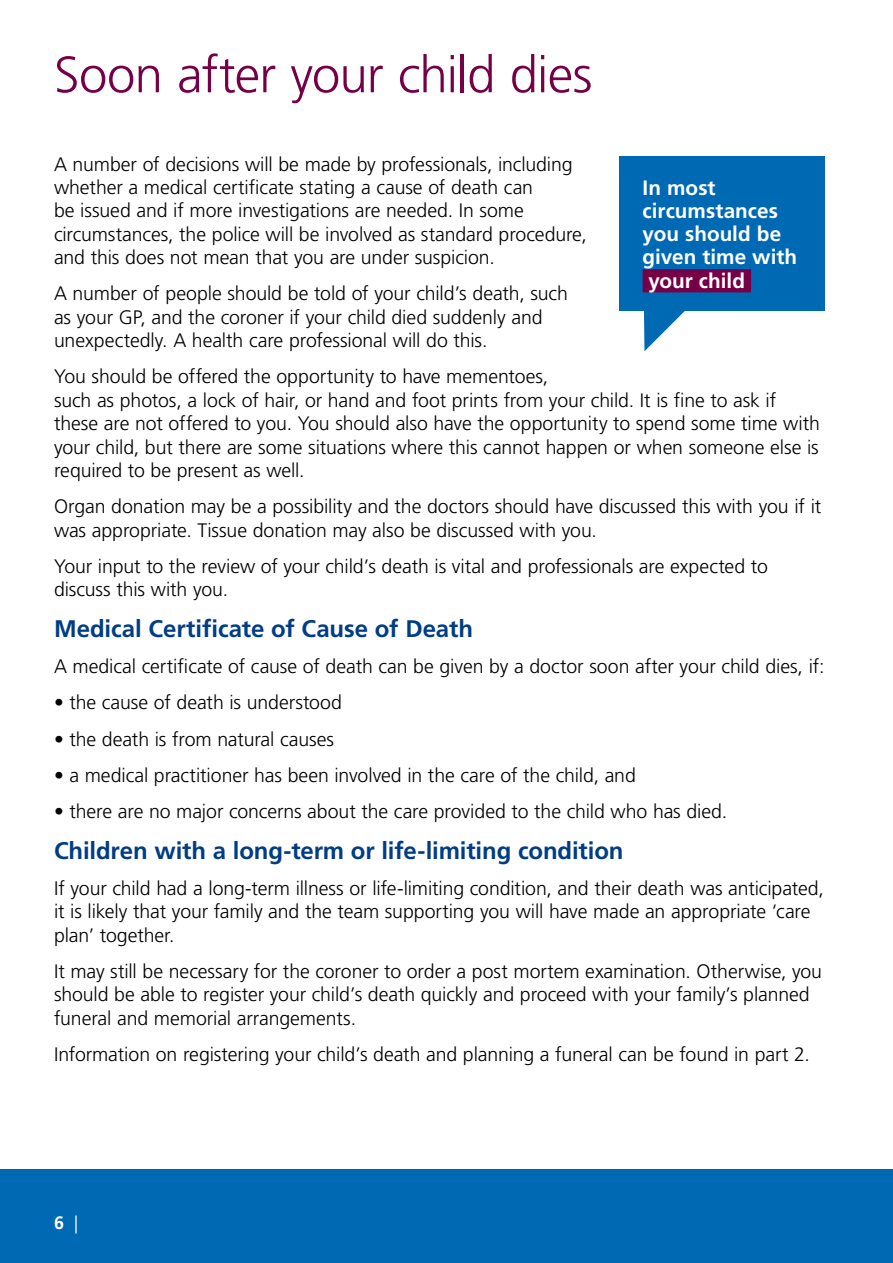
<style>
.page{position:relative;width:893px;height:1263px;background:#fff}
.page>*{position:absolute;margin:0;border:0;box-sizing:border-box;transform-origin:0 0}
.Main_Header{font:300 51px "Frutiger LT Std";letter-spacing:-.02em;color:#760047}
.Sub_Header{font:700 24px "Frutiger LT Std";letter-spacing:-.005em;color:#003d84}
.Body{font:700 20.7px/23.2px "Frutiger LT Std";color:#fff}
.Body_bigger{font:300 19.5px/23.4px "Frutiger LT Std";letter-spacing:-.005em;color:#000}
.t1{font:700 18px "Frutiger LT Std";color:#fff}
.s1{font-weight:300}
</style>
<div class="page">
<div style="left:0;top:1169px;width:893px;height:94px;background:#0069b4"></div>
<div style="left:619px;top:156px;width:206px;height:155px;background:#0069b4"></div>
<div style="left:643px;top:269px;width:108px;height:23px;background:#760047"></div>
<svg style="left:644px;top:311px;width:41px;height:40px"></svg>
<h1 class="Main_Header" style="left:54px;top:46px;width:540px">Soon after your child dies</h1>
<p class="Body_bigger" style="left:54px;top:153px;width:534px">A number of decisions will be made by professionals, including whether a medical certificate stating a cause of death can<br>be issued and if more investigations are needed. In some circumstances, the police will be involved as standard procedure, and this does not mean that you are under suspicion.</p>
<p class="Body_bigger" style="left:54px;top:282px;width:515px">A number of people should be told of your child’s death, such as your GP, and the coroner if your child died suddenly and unexpectedly. A health care professional will do this.</p>
<p class="Body_bigger" style="left:54px;top:365px;width:767px">You should be offered the opportunity to have mementoes,<br>such as photos, a lock of hair, or hand and foot prints from your child. It is fine to ask if these are not offered to you. You should also have the opportunity to spend some time with your child, but there are some situations where this cannot happen or when someone else is required to be present as well.</p>
<p class="Body_bigger" style="left:54px;top:495px;width:769px">Organ donation may be a possibility and the doctors should have discussed this with you if it was appropriate. Tissue donation may also be discussed with you.</p>
<p class="Body_bigger" style="left:54px;top:555px;width:715px">Your input to the review of your child’s death is vital and professionals are expected to discuss this with you.</p>
<p class="Sub_Header" style="left:54px;top:615px;width:421px">Medical Certificate of Cause of Death</p>
<p class="Body_bigger" style="left:54px;top:655px;width:772px">A medical certificate of cause of death can be given by a doctor soon after your child dies, if:</p>
<p class="Body_bigger" style="left:54px;top:691px;width:289px">• the cause of death is understood</p>
<p class="Body_bigger" style="left:54px;top:727px;width:282px">• the death is from natural causes</p>
<p class="Body_bigger" style="left:54px;top:764px;width:583px">• a medical practitioner has been involved in the care of the child, and</p>
<p class="Body_bigger" style="left:54px;top:800px;width:675px">• there are no major concerns about the care provided to the child who has died.</p>
<p class="Sub_Header" style="left:54px;top:836px;width:571px">Children with a long-term or life-limiting condition</p>
<p class="Body_bigger" style="left:54px;top:877px;width:771px">If your child had a long-term illness or life-limiting condition, and their death was anticipated, it is likely that your family and the team supporting you will have made an appropriate ‘care plan’ together.</p>
<p class="Body_bigger" style="left:54px;top:960px;width:770px">It may still be necessary for the coroner to order a post mortem examination. Otherwise, you should be able to register your child’s death quickly and proceed with your family’s planned funeral and memorial arrangements.</p>
<p class="Body_bigger" style="left:54px;top:1043px;width:757px">Information on registering your child’s death and planning a funeral can be found in part 2.</p>
<p class="Body" style="left:643px;top:176px;width:156px">In most circumstances you should be given time with your child</p>
<p class="t1" style="left:54px;top:1212px;width:26px">6 <span class="s1">|</span></p>
</div>
